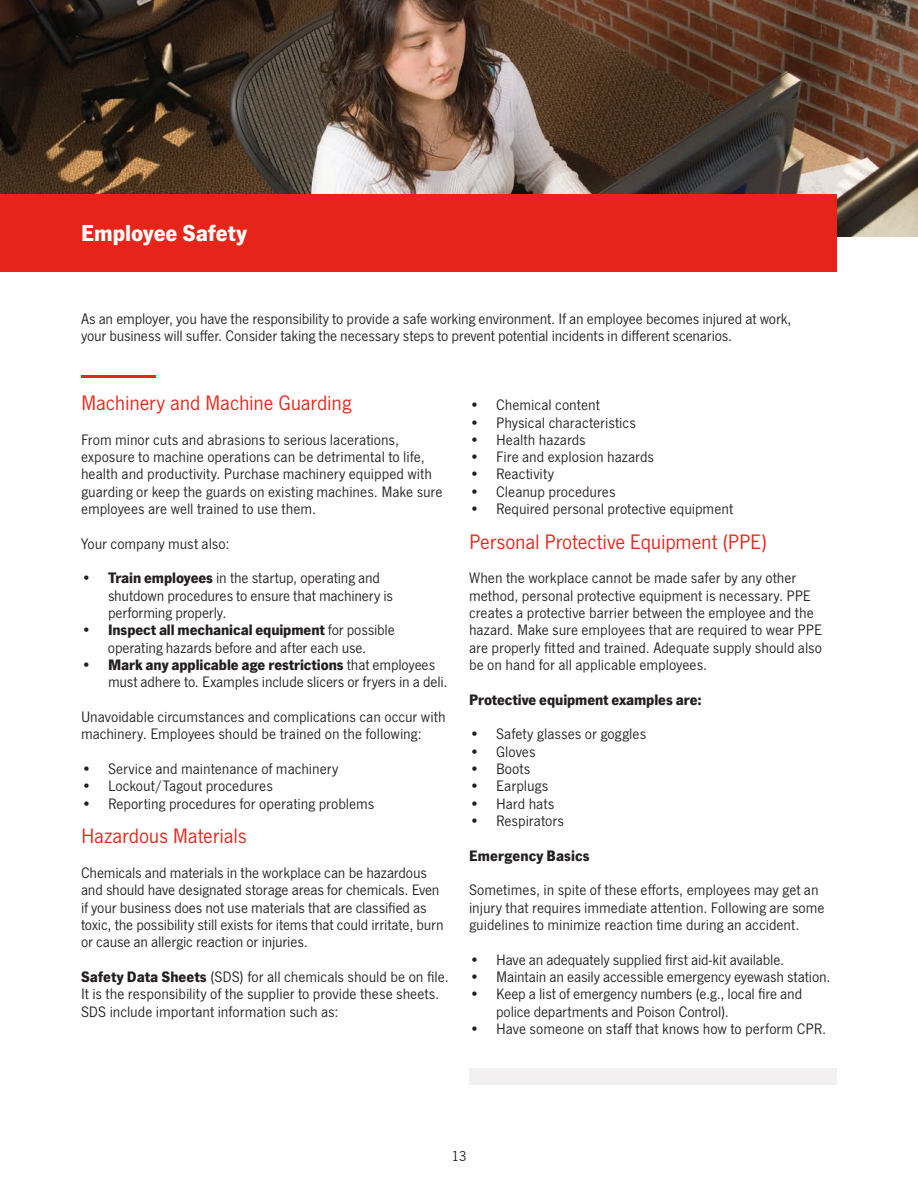
<style>
.page{position:relative;width:918px;height:1188px;background:#fff}
.page>*{position:absolute;margin:0;border:0;box-sizing:border-box;transform-origin:0 0}
.headline_-_small{font:700 24px "SF News Gothic";color:#fff}
.subhead_-_medium_-_r{font:21.75px "SF News Gothic";letter-spacing:-.01em;color:#e72419}
.body{font:15.75px/17.4px "SF News Gothic";letter-spacing:-.005em;color:#231f20}
.subhead_-_small_-_bo{font:700 15.75px "SF News Gothic";letter-spacing:-.005em;color:#231f20}
.body-2{font:700 15.75px "SF News Gothic";letter-spacing:.005em;color:#231f20}
.t1{font:15px "SF News Gothic";color:#231f20}
.s1{font-weight:700}
</style>
<div class="page">
<img style="left:1px;top:0;width:917px;height:237px">
<div style="left:0;top:194px;width:837px;height:78px;background:#e72419"></div>
<hr style="left:81px;top:376px;width:75px;height:2px;background:#e72419">
<div style="left:469px;top:1068px;width:368px;height:17px;background:#f3f0f1"></div>
<p class="headline_-_small" style="left:81px;top:219px;width:167px">Employee Safety</p>
<p class="body" style="left:81px;top:310px;width:712px">As an employer, you have the responsibility to provide a safe working environment. If an employee becomes injured at work, your business will suffer. Consider taking the necessary steps to prevent potential incidents in different scenarios.</p>
<p class="subhead_-_medium_-_r" style="left:81px;top:391px;width:272px">Machinery and Machine Guarding</p>
<p class="body" style="left:81px;top:431px;width:363px">From minor cuts and abrasions to serious lacerations, exposure to machine operations can be detrimental to life, health and productivity. Purchase machinery equipped with guarding or keep the guards on existing machines. Make sure employees are well trained to use them.</p>
<p class="body" style="left:81px;top:535px;width:150px">Your company must also:</p>
<p class="body" style="left:108px;top:570px;width:286px;text-indent:-27px"><span class="s1">• Train employees</span> in the startup, operating and shutdown procedures to ensure that machinery is performing properly.</p>
<p class="body" style="left:81px;top:622px;width:315px;text-align:center"><span class="s1">• Inspect all mechanical equipment</span> for possible operating hazards before and after each use.</p>
<p class="body" style="left:108px;top:656px;width:341px;text-indent:-27px"><span class="s1">• Mark any applicable age restrictions</span> that employees must adhere to. Examples include slicers or fryers in a deli.</p>
<p class="body" style="left:81px;top:708px;width:366px">Unavoidable circumstances and complications can occur with machinery. Employees should be trained on the following:</p>
<p class="body" style="left:81px;top:760px;width:259px">• Service and maintenance of machinery</p>
<p class="body" style="left:81px;top:778px;width:193px">• Lockout/Tagout procedures</p>
<p class="body" style="left:81px;top:795px;width:295px">• Reporting procedures for operating problems</p>
<p class="subhead_-_medium_-_r" style="left:81px;top:824px;width:167px">Hazardous Materials</p>
<p class="body" style="left:81px;top:864px;width:364px">Chemicals and materials in the workplace can be hazardous and should have designated storage areas for chemicals. Even if your business does not use materials that are classified as toxic, the possibility still exists for items that could irritate, burn or cause an allergic reaction or injuries.</p>
<p class="body" style="left:81px;top:968px;width:369px"><span class="s1">Safety Data Sheets</span> (SDS) for all chemicals should be on file.<br>It is the responsibility of the supplier to provide these sheets.<br>SDS include important information such as:</p>
<p class="body" style="left:469px;top:397px;width:132px">• Chemical content</p>
<p class="body" style="left:469px;top:414px;width:168px">• Physical characteristics</p>
<p class="body" style="left:469px;top:431px;width:118px">• Health hazards</p>
<p class="body" style="left:469px;top:448px;width:186px">• Fire and explosion hazards</p>
<p class="body" style="left:469px;top:466px;width:86px">• Reactivity</p>
<p class="body" style="left:469px;top:483px;width:148px">• Cleanup procedures</p>
<p class="body" style="left:469px;top:500px;width:266px">• Required personal protective equipment</p>
<p class="subhead_-_medium_-_r" style="left:469px;top:530px;width:300px">Personal Protective Equipment (PPE)</p>
<p class="body" style="left:469px;top:570px;width:354px">When the workplace cannot be made safer by any other method, personal protective equipment is necessary. PPE creates a protective barrier between the employee and the hazard. Make sure employees that are required to wear PPE are properly fitted and trained. Adequate supply should also be on hand for all applicable employees.</p>
<p class="subhead_-_small_-_bo" style="left:469px;top:690px;width:234px">Protective equipment examples are:</p>
<p class="body" style="left:469px;top:726px;width:179px">• Safety glasses or goggles</p>
<p class="body" style="left:469px;top:743px;width:68px">• Gloves</p>
<p class="body" style="left:469px;top:760px;width:63px">• Boots</p>
<p class="body" style="left:469px;top:778px;width:81px">• Earplugs</p>
<p class="body" style="left:469px;top:795px;width:87px">• Hard hats</p>
<p class="body" style="left:469px;top:812px;width:96px">• Respirators</p>
<p class="body-2" style="left:469px;top:846px;width:122px">Emergency Basics</p>
<p class="body" style="left:469px;top:882px;width:357px">Sometimes, in spite of these efforts, employees may get an injury that requires immediate attention. Following are some guidelines to minimize reaction time during an accident.</p>
<p class="body" style="left:469px;top:951px;width:317px">• Have an adequately supplied first aid-kit available.</p>
<p class="body" style="left:469px;top:968px;width:363px">• Maintain an easily accessible emergency eyewash station.</p>
<p class="body" style="left:496px;top:986px;width:308px;text-indent:-27px">• Keep a list of emergency numbers (e.g., local fire and police departments and Poison Control).</p>
<p class="body" style="left:469px;top:1020px;width:359px">• Have someone on staff that knows how to perform CPR.</p>
<p class="t1" style="left:451px;top:1148px;width:17px">13</p>
</div>
